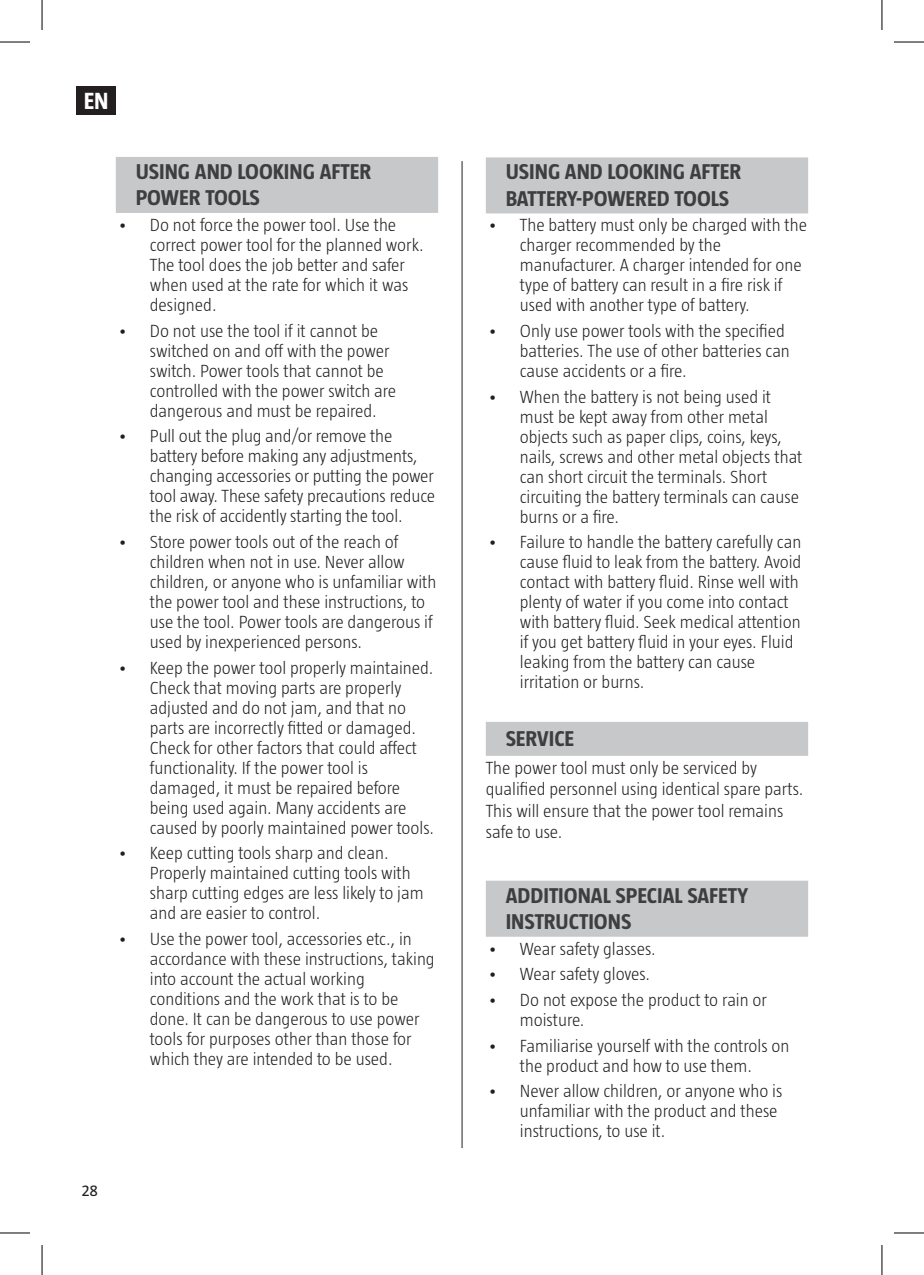
<style>
.page{position:relative;width:924px;height:1275px;background:#fff}
.page>*{position:absolute;margin:0;border:0;box-sizing:border-box;transform-origin:0 0}
.t1{font:700 24px "Taz";color:#fff}
.t2{font:700 22px/26.4px "Taz";color:#3e3e3f}
.t3{font:300 18px/20px "Taz";color:#231f20}
.t4{font:16px "Taz";color:#231f20}
</style>
<div class="page">
<div style="left:77px;top:86px;width:39px;height:29px;background:#231f20"></div>
<hr style="left:461px;top:161px;width:1px;height:987px;background:#231f20">
<div style="left:116px;top:157px;width:322px;height:56px;background:#c7c8ca"></div>
<div style="left:485px;top:157px;width:322px;height:56px;background:#c7c8ca"></div>
<div style="left:485px;top:722px;width:322px;height:34px;background:#c7c8ca"></div>
<div style="left:485px;top:880px;width:322px;height:56px;background:#c7c8ca"></div>
<hr style="left:0;top:42px;width:30px;height:1px;background:#000">
<hr style="left:893px;top:42px;width:30px;height:1px;background:#000">
<hr style="left:0;top:1232px;width:30px;height:1px;background:#000">
<hr style="left:893px;top:1232px;width:30px;height:1px;background:#000">
<hr style="left:42px;top:0;width:1px;height:30px;background:#000">
<hr style="left:42px;top:1245px;width:1px;height:30px;background:#000">
<hr style="left:881px;top:0;width:1px;height:30px;background:#000">
<hr style="left:881px;top:1245px;width:1px;height:30px;background:#000">
<h1 class="t1" style="left:84px;top:87px;width:26px">EN</h1>
<p class="t2" style="left:136px;top:158px;width:237px">USING AND LOOKING AFTER<br>POWER TOOLS</p>
<p class="t3" style="left:150px;top:214px;width:275px;text-indent:-32px">• Do not force the power tool. Use the correct power tool for the planned work.<br>The tool does the job better and safer when used at the rate for which it was designed.</p>
<p class="t3" style="left:150px;top:320px;width:248px;text-indent:-32px">• Do not use the tool if it cannot be switched on and off with the power switch. Power tools that cannot be controlled with the power switch are dangerous and must be repaired.</p>
<p class="t3" style="left:150px;top:426px;width:286px;text-indent:-32px">• Pull out the plug and/or remove the battery before making any adjustments, changing accessories or putting the power tool away. These safety precautions reduce the risk of accidently starting the tool.</p>
<p class="t3" style="left:150px;top:531px;width:288px;text-indent:-32px">• Store power tools out of the reach of children when not in use. Never allow children, or anyone who is unfamiliar with the power tool and these instructions, to use the tool. Power tools are dangerous if used by inexperienced persons.</p>
<p class="t3" style="left:150px;top:657px;width:285px;text-indent:-32px">• Keep the power tool properly maintained.<br>Check that moving parts are properly adjusted and do not jam, and that no parts are incorrectly fitted or damaged.<br>Check for other factors that could affect functionality. If the power tool is damaged, it must be repaired before being used again. Many accidents are caused by poorly maintained power tools.</p>
<p class="t3" style="left:150px;top:843px;width:275px;text-indent:-32px">• Keep cutting tools sharp and clean.<br>Properly maintained cutting tools with sharp cutting edges are less likely to jam and are easier to control.</p>
<p class="t3" style="left:150px;top:928px;width:286px;text-indent:-32px">• Use the power tool, accessories etc., in accordance with these instructions, taking into account the actual working conditions and the work that is to be done. It can be dangerous to use power tools for purposes other than those for which they are intended to be used.</p>
<p class="t4" style="left:82px;top:1181px;width:18px">28</p>
<p class="t2" style="left:505px;top:158px;width:237px">USING AND LOOKING AFTER<br>BATTERY-POWERED TOOLS</p>
<p class="t3" style="left:519px;top:215px;width:288px;text-indent:-32px">• The battery must only be charged with the charger recommended by the manufacturer. A charger intended for one type of battery can result in a fire risk if used with another type of battery.</p>
<p class="t3" style="left:519px;top:321px;width:271px;text-indent:-32px">• Only use power tools with the specified batteries. The use of other batteries can cause accidents or a fire.</p>
<p class="t3" style="left:519px;top:386px;width:284px;text-indent:-32px">• When the battery is not being used it must be kept away from other metal objects such as paper clips, coins, keys, nails, screws and other metal objects that can short circuit the terminals. Short circuiting the battery terminals can cause burns or a fire.</p>
<p class="t3" style="left:519px;top:532px;width:283px;text-indent:-32px">• Failure to handle the battery carefully can cause fluid to leak from the battery. Avoid contact with battery fluid. Rinse well with plenty of water if you come into contact with battery fluid. Seek medical attention if you get battery fluid in your eyes. Fluid leaking from the battery can cause irritation or burns.</p>
<p class="t2" style="left:505px;top:725px;width:70px">SERVICE</p>
<p class="t3" style="left:485px;top:756px;width:319px;line-height:21.6px">The power tool must only be serviced by qualified personnel using identical spare parts.<br>This will ensure that the power tool remains safe to use.</p>
<p class="t2" style="left:505px;top:881px;width:243px">ADDITIONAL SPECIAL SAFETY<br>INSTRUCTIONS</p>
<p class="t3" style="left:487px;top:938px;width:169px">• Wear safety glasses.</p>
<p class="t3" style="left:487px;top:964px;width:164px">• Wear safety gloves.</p>
<p class="t3" style="left:519px;top:989px;width:248px;text-indent:-32px">• Do not expose the product to rain or moisture.</p>
<p class="t3" style="left:487px;top:1035px;width:303px;text-align:center">• Familiarise yourself with the controls on the product and how to use them.</p>
<p class="t3" style="left:519px;top:1081px;width:264px;text-indent:-32px">• Never allow children, or anyone who is unfamiliar with the product and these instructions, to use it.</p>
</div>
